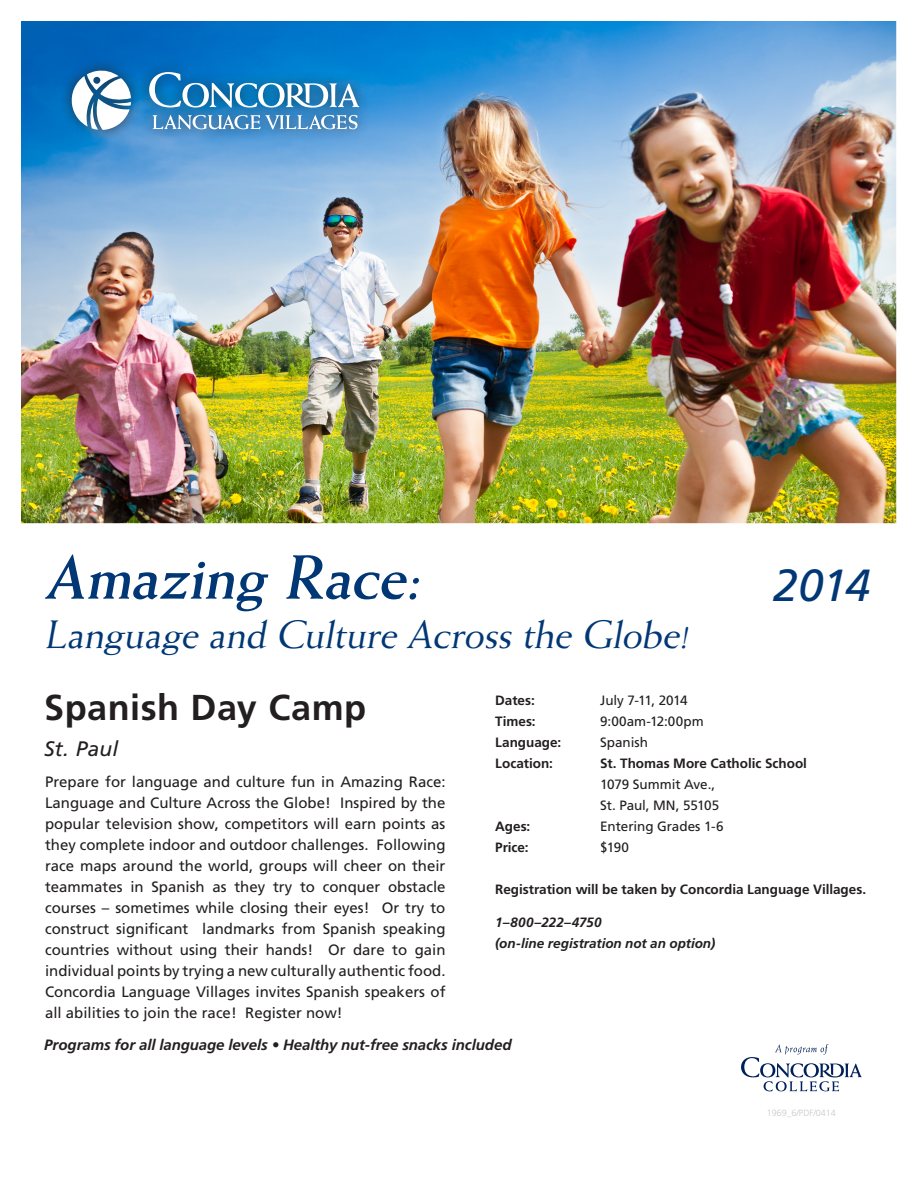
<style>
.page{position:relative;width:918px;height:1188px;background:#fff}
.page>*{position:absolute;margin:0;border:0;box-sizing:border-box;transform-origin:0 0}
.t1{font:italic 700 62.4px "Weiss Std";color:#013775}
.t2{font:italic 45px "Frutiger LT Pro";color:#013775}
.t3{font:italic 39.75px "Weiss Std";color:#013775}
.t4{font:700 36px "Frutiger LT Pro";letter-spacing:.015em;color:#231f20}
.t5{font:italic 21px "Frutiger LT Pro";letter-spacing:.005em;color:#231f20}
.t6{font:15px/21px "Frutiger LT Pro";color:#231f20;text-align:justify}
.t7{font:italic 700 15px "Frutiger LT Pro";letter-spacing:-.005em;color:#231f20}
.t8{font:700 13.5px "Frutiger LT Pro";color:#231f20}
.t9{font:13.5px "Frutiger LT Pro";letter-spacing:-.005em;color:#231f20}
.t10{font:italic 700 13.5px "Frutiger LT Pro";color:#231f20}
.t11{font:300 9px "Frutiger LT Pro";color:#c7c8ca}
</style>
<div class="page">
<img style="left:22px;top:22px;width:873px;height:502px">
<svg style="left:741px;top:1044px;width:121px;height:47px"></svg>
<div style="left:59px;top:58px;width:311px;height:84px;background:#231f20;opacity:.75"></div>
<svg style="left:149px;top:72px;width:210px;height:36px"></svg>
<svg style="left:72px;top:71px;width:59px;height:59px"></svg>
<svg style="left:153px;top:115px;width:204px;height:14px"></svg>
<p class="t1" style="left:44px;top:540px;width:391px">Amazing Race:</p>
<p class="t3" style="left:44px;top:611px;width:653px">Language and Culture Acrossthe Globe!</p>
<p class="t2" style="left:773px;top:559px;width:99px">2014</p>
<p class="t4" style="left:44px;top:686px;width:324px">Spanish Day Camp</p>
<p class="t5" style="left:44px;top:736px;width:75px">St. Paul</p>
<p class="t6" style="left:45px;top:772px;width:402px">Prepare for language and culture fun in Amazing Race:<br>Language and Culture Across the Globe! Inspired by the popular television show, competitors will earn points as they complete indoor and outdoor challenges. Following race maps around the world, groups will cheer on their teammates in Spanish as they try to conquer obstacle courses – sometimes while closing their eyes! Or try to construct significant landmarks from Spanish speaking countries without using their hands! Or dare to gain individual points by trying a new culturally authentic food.<br>Concordia Language Villages invites Spanish speakers of all abilities to join the race! Register now!</p>
<p class="t8" style="left:495px;top:692px;width:41px">Dates:</p>
<p class="t9" style="left:600px;top:692px;width:89px">July 7-11, 2014</p>
<p class="t8" style="left:495px;top:713px;width:42px">Times:</p>
<p class="t9" style="left:600px;top:713px;width:105px">9:00am-12:00pm</p>
<p class="t8" style="left:495px;top:734px;width:68px">Language:</p>
<p class="t9" style="left:600px;top:734px;width:49px">Spanish</p>
<p class="t8" style="left:495px;top:755px;width:59px">Location:</p>
<p class="t8" style="left:600px;top:755px;width:208px">St. Thomas More Catholic School</p>
<p class="t9" style="left:600px;top:776px;width:116px">1079 Summit Ave.,</p>
<p class="t9" style="left:600px;top:797px;width:121px">St. Paul, MN, 55105</p>
<p class="t8" style="left:495px;top:818px;width:37px">Ages:</p>
<p class="t9" style="left:600px;top:818px;width:125px">Entering Grades 1-6</p>
<p class="t8" style="left:495px;top:839px;width:35px">Price:</p>
<p class="t9" style="left:600px;top:839px;width:30px">$190</p>
<p class="t8" style="left:495px;top:881px;width:373px">Registration will be taken by Concordia Language Villages.</p>
<p class="t10" style="left:495px;top:914px;width:108px">1–800–222–4750</p>
<p class="t10" style="left:495px;top:935px;width:222px">(on-line registration not an option)</p>
<p class="t7" style="left:44px;top:1036px;width:469px">Programs for all language levels • Healthy nut-free snacks included</p>
<p class="t11" style="left:767px;top:1107px;width:71px">1969_6/PDF/0414</p>
</div>
